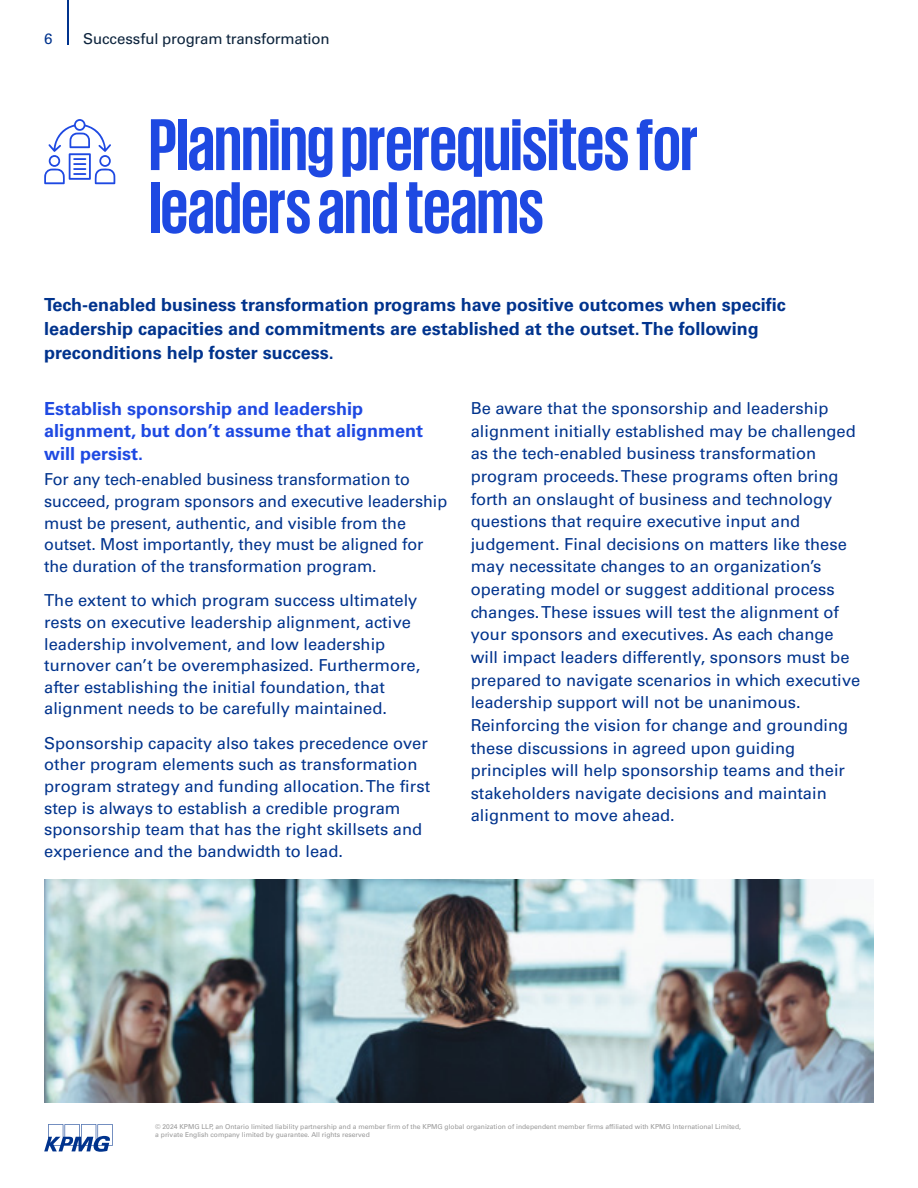
<style>
.page{position:relative;width:918px;height:1188px;background:#fff}
.page>*{position:absolute;margin:0;border:0;box-sizing:border-box;transform-origin:0 0}
.t1{font:700 75px/63px "KPMG";letter-spacing:-.01em;color:#1e49e2}
.t2{font:700 18px/24px "Univers";color:#00338d}
.t3{font:700 18px/22.2px "Univers";color:#1e49e2}
.t4{font:16.5px/22.6px "Univers";color:#00338d}
.t5{font:15px "Univers LT Std";letter-spacing:-.01em;color:#0c233c}
.t6{font:15px "Univers LT Std";color:#00338d}
.t7{font:6.75px/8.1px "Univers LT Std";color:#989898}
</style>
<div class="page">
<hr style="left:67px;top:0;width:2px;height:44px;background:#00338d">
<svg style="left:44px;top:1124px;width:69px;height:28px"></svg>
<img style="left:44px;top:880px;width:830px;height:223px">
<svg style="left:44px;top:119px;width:71px;height:65px"></svg>
<p class="t6" style="left:44px;top:30px;width:10px">6</p>
<p class="t5" style="left:83px;top:30px;width:248px">Successful program transformation</p>
<h1 class="t1" style="left:149px;top:111px;width:551px">Planning prerequisites for leaders and teams</h1>
<p class="t2" style="left:44px;top:293px;width:743px">Tech-enabled business transformation programs have positive outcomes when specific leadership capacities and commitments are established at the outset. The following preconditions help foster success.</p>
<p class="t3" style="left:44px;top:398px;width:380px">Establish sponsorship and leadership alignment, but don’t assume that alignment will persist.</p>
<p class="t4" style="left:44px;top:469px;width:405px;line-height:21.6px">For any tech-enabled business transformation to succeed, program sponsors and executive leadership must be present, authentic, and visible from the outset. Most importantly, they must be aligned for the duration of the transformation program.</p>
<p class="t4" style="left:44px;top:590px;width:378px;line-height:21.6px">The extent to which program success ultimately rests on executive leadership alignment, active leadership involvement, and low leadership turnover can’t be overemphasized. Furthermore, after establishing the initial foundation, that alignment needs to be carefully maintained.</p>
<p class="t4" style="left:44px;top:732px;width:388px;line-height:21.6px">Sponsorship capacity also takes precedence over other program elements such as transformation program strategy and funding allocation. The first step is always to establish a credible program sponsorship team that has the right skillsets and experience and the bandwidth to lead.</p>
<p class="t4" style="left:471px;top:397px;width:391px">Be aware that the sponsorship and leadership alignment initially established may be challenged as the tech-enabled business transformation program proceeds. These programs often bring forth an onslaught of business and technology questions that require executive input and judgement. Final decisions on matters like these may necessitate changes to an organization’s operating model or suggest additional process changes. These issues will test the alignment of your sponsors and executives. As each change will impact leaders differently, sponsors must be prepared to navigate scenarios in which executive leadership support will not be unanimous.<br>Reinforcing the vision for change and grounding these discussions in agreed upon guiding principles will help sponsorship teams and their stakeholders navigate decisions and maintain alignment to move ahead.</p>
<p class="t7" style="left:155px;top:1123px;width:587px">© 2024 KPMG LLP, an Ontario limited liability partnership and a member firm of the KPMG global organization of independent member firms affiliated with KPMG International Limited, a private English company limited by guarantee. All rights reserved</p>
</div>
